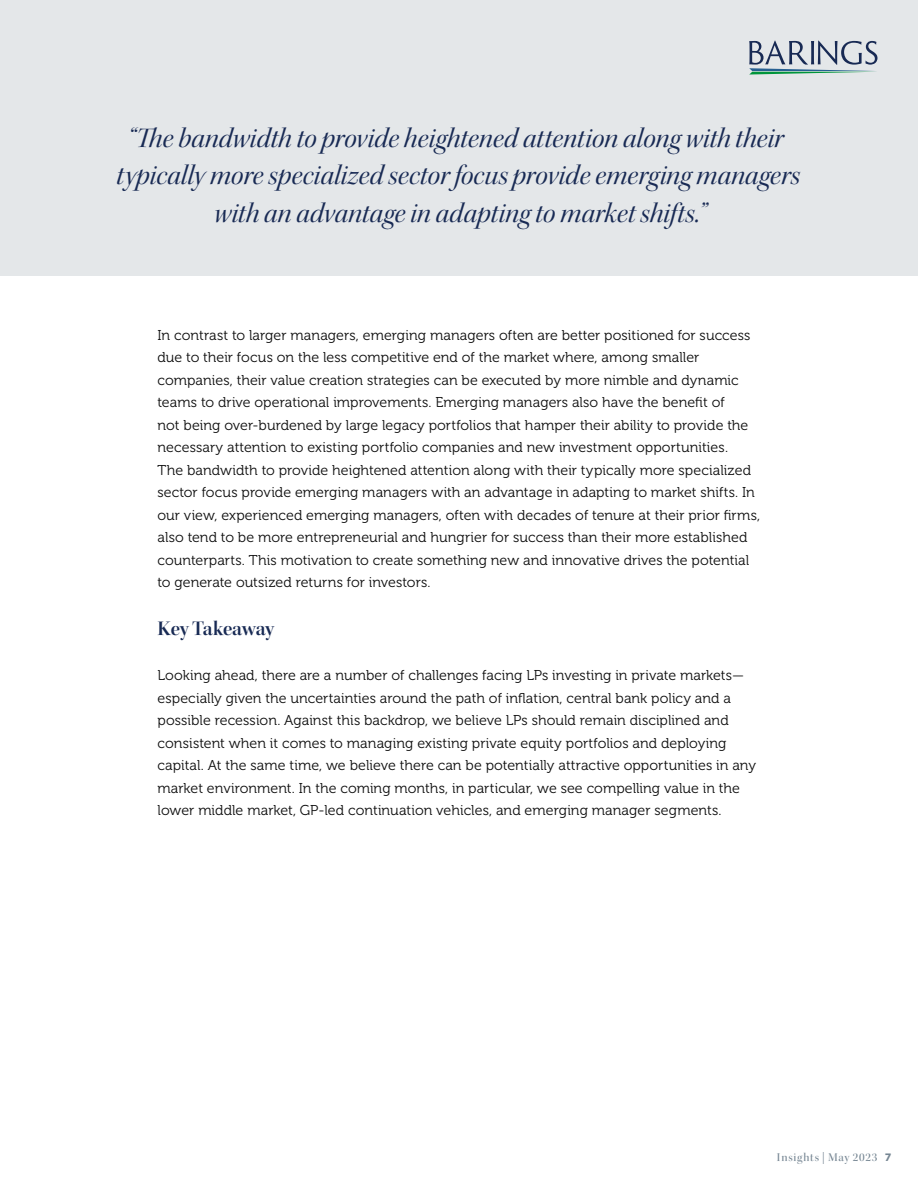
<style>
.page{position:relative;width:918px;height:1188px;background:#fff}
.page>*{position:absolute;margin:0;border:0;box-sizing:border-box;transform-origin:0 0}
.t1{font:28.5px/37.5px "Kepler Std It Disp";color:#182a54;text-align:center}
.t2{font:21px "Kepler Std Semibold Disp";letter-spacing:-.005em;color:#182a54}
.t3{font:14.25px/22.5px "Museo 300";letter-spacing:.005em;color:#0d0d0d}
.t4{font:12px "Kepler Std Medium Disp";letter-spacing:.07em;color:#768693}
.s1{font-family:"Museo Sans 900";font-size:10.5px}
</style>
<div class="page">
<div style="left:0;top:0;width:918px;height:276px;background:#e4e7e9"></div>
<svg style="left:749px;top:40px;width:129px;height:35px"></svg>
<p class="t1" style="left:116px;top:120px;width:685px">“The bandwidth to provide heightened attention along with their typically more specialized sector focus provide emerging managers with an advantage in adapting to market shifts.”</p>
<p class="t3" style="left:158px;top:324px;width:604px">In contrast to larger managers, emerging managers often are better positioned for success due to their focus on the less competitive end of the market where, among smaller companies, their value creation strategies can be executed by more nimble and dynamic teams to drive operational improvements. Emerging managers also have the benefit of<br>not being over-burdened by large legacy portfolios that hamper their ability to provide the necessary attention to existing portfolio companies and new investment opportunities.<br>The bandwidth to provide heightened attention along with their typically more specialized sector focus provide emerging managers with an advantage in adapting to market shifts. In our view, experienced emerging managers, often with decades of tenure at their prior firms, also tend to be more entrepreneurial and hungrier for success than their more established counterparts. This motivation to create something new and innovative drives the potential to generate outsized returns for investors.</p>
<p class="t2" style="left:158px;top:617px;width:118px">Key Takeaway</p>
<p class="t3" style="left:158px;top:665px;width:600px">Looking ahead, there are a number of challenges facing LPs investing in private markets— especially given the uncertainties around the path of inflation, central bank policy and a possible recession. Against this backdrop, we believe LPs should remain disciplined and consistent when it comes to managing existing private equity portfolios and deploying capital. At the same time, we believe there can be potentially attractive opportunities in any market environment. In the coming months, in particular, we see compelling value in the lower middle market, GP-led continuation vehicles, and emerging manager segments.</p>
<p class="t4" style="left:777px;top:1150px;width:116px">Insights | May 2023 <span class="s1">7</span></p>
</div>
